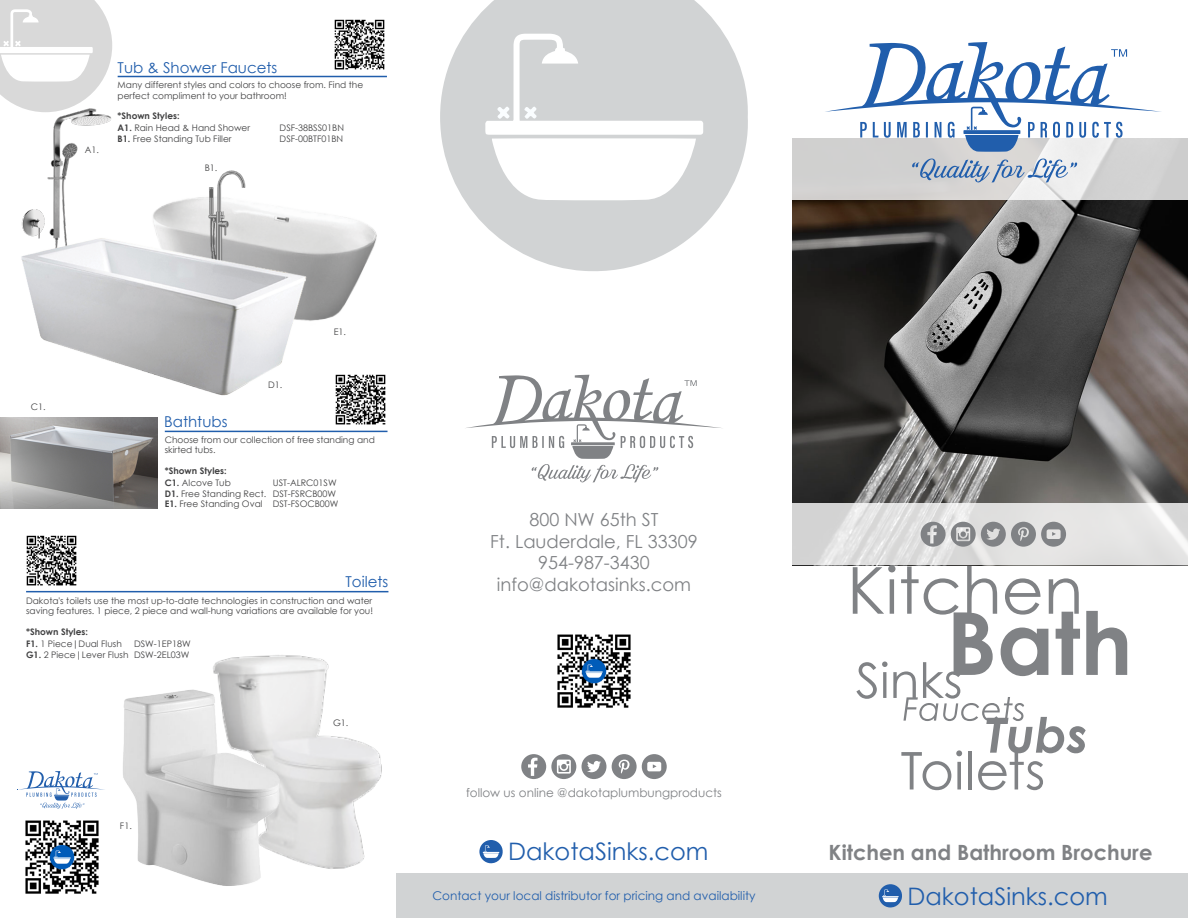
<style>
.page{position:relative;width:1188px;height:918px;background:#fff}
.page>*{position:absolute;margin:0;border:0;box-sizing:border-box;transform-origin:0 0}
.t1{font:24.15px "Century Gothic";color:#215eac}
.t2{font:700 21px "Century Gothic";color:#808285}
.t3{font:18px/21.6px "Century Gothic";color:#808285;text-align:center}
.t4{font:15px "Century Gothic";color:#215eac}
.t5{font:12px "Century Gothic";color:#215eac}
.t6{font:12px "Century Gothic";color:#808285}
.t7{font:9px/10.8px "Century Gothic";color:#414142}
.t8{font:700 9px/12.3px "Century Gothic";color:#414142}
.s1{font-weight:700}
.s2{font-weight:400}
</style>
<div class="page">
<svg style="left:0;top:0;width:112px;height:108px"></svg>
<img style="left:21px;top:104px;width:91px;height:126px">
<img style="left:311px;top:214px;width:66px;height:106px">
<img style="left:153px;top:170px;width:158px;height:60px">
<img style="left:21px;top:230px;width:297px;height:166px">
<div style="left:396px;top:874px;width:792px;height:44px;background:#d1d3d4"></div>
<img style="left:0;top:418px;width:157px;height:91px">
<img style="left:213px;top:655px;width:169px;height:214px">
<img style="left:123px;top:683px;width:181px;height:203px">
<hr style="left:26px;top:591px;width:362px;height:1px;background:#215eac">
<img style="left:26px;top:535px;width:51px;height:51px">
<hr style="left:118px;top:76px;width:269px;height:1px;background:#215eac">
<img style="left:334px;top:19px;width:51px;height:51px">
<svg style="left:18px;top:771px;width:87px;height:38px"></svg>
<img style="left:25px;top:820px;width:74px;height:74px">
<hr style="left:165px;top:431px;width:223px;height:1px;background:#215eac">
<img style="left:335px;top:374px;width:51px;height:51px">
<svg style="left:466px;top:375px;width:255px;height:108px"></svg>
<img style="left:792px;top:200px;width:396px;height:303px">
<svg style="left:879px;top:884px;width:23px;height:24px"></svg>
<svg style="left:479px;top:840px;width:24px;height:24px"></svg>
<svg style="left:792px;top:138px;width:396px;height:62px;background:#d5d5d4"></svg>
<svg style="left:792px;top:503px;width:396px;height:62px;background:#e1e1e0"></svg>
<svg style="left:440px;top:0;width:308px;height:271px;fill:#d1d3d4"></svg>
<svg style="left:485px;top:34px;width:218px;height:167px"></svg>
<svg style="left:582px;top:754px;width:24px;height:25px"></svg>
<svg style="left:612px;top:754px;width:55px;height:25px"></svg>
<svg style="left:521px;top:754px;width:55px;height:25px"></svg>
<svg style="left:921px;top:522px;width:145px;height:25px;background:#aeafb0"></svg>
<img style="left:557px;top:634px;width:74px;height:74px">
<svg style="left:853px;top:565px;width:274px;height:225px"></svg>
<svg style="left:824px;top:42px;width:338px;height:110px"></svg>
<svg style="left:912px;top:158px;width:165px;height:25px;background:#b5c1d0"></svg>
<p class="t7" style="left:85px;top:144px;width:16px">A1.</p>
<h3 class="t4" style="left:118px;top:57px;width:161px">Tub &amp; Shower Faucets</h3>
<p class="t7" style="left:118px;top:79px;width:247px">Many different styles and colors to choose from. Find the perfect compliment to your bathroom!</p>
<p class="t7" style="left:118px;top:109px;width:134px;line-height:12.3px"><span class="s1">*Shown Styles:<br>A1.</span> Rain Head &amp; Hand Shower</p>
<p class="t7" style="left:280px;top:122px;width:66px">DSF-38BSS01BN</p>
<p class="t7" style="left:118px;top:133px;width:115px"><span class="s1">B1.</span> Free Standing Tub Filler</p>
<p class="t7" style="left:280px;top:133px;width:65px">DSF-00BTF01BN</p>
<p class="t7" style="left:205px;top:162px;width:14px">B1.</p>
<p class="t7" style="left:31px;top:401px;width:16px">C1.</p>
<h3 class="t4" style="left:164px;top:412px;width:65px">Bathtubs</h3>
<p class="t7" style="left:268px;top:379px;width:16px">D1.</p>
<p class="t7" style="left:334px;top:326px;width:14px">E1.</p>
<p class="t7" style="left:165px;top:434px;width:212px">Choose from our collection of free standing and skirted tubs.</p>
<p class="t8" style="left:165px;top:464px;width:68px">*Shown Styles:<br>C1. <span class="s2">Alcove Tub</span></p>
<p class="t7" style="left:165px;top:477px;width:175px;text-indent:108px">UST-ALRC01SW<br><span class="s1">D1.</span> Free Standing Rect. DST-FSRCB00W<br><span class="s1">E1.</span> Free Standing Oval DST-FSOCB00W</p>
<h3 class="t4" style="left:346px;top:571px;width:44px">Toilets</h3>
<p class="t7" style="left:26px;top:595px;width:349px">Dakota's toilets use the most up-to-date technologies in construction and water saving features. 1 piece, 2 piece and wall-hung variations are available for you!</p>
<p class="t8" style="left:26px;top:625px;width:97px">*Shown Styles:<br>F1. <span class="s2">1 Piece|Dual Flush</span></p>
<p class="t7" style="left:26px;top:638px;width:166px;text-align:right">DSW-1EP18W<br><span class="s1">G1.</span> 2 Piece|Lever Flush DSW-2EL03W</p>
<p class="t7" style="left:120px;top:820px;width:13px">F1.</p>
<p class="t7" style="left:333px;top:717px;width:17px">G1.</p>
<h3 class="t3" style="left:490px;top:508px;width:209px">800 NW 65th ST<br>Ft. Lauderdale, FL 33309<br>954-987-3430 info@dakotasinks.com</h3>
<h3 class="t6" style="left:466px;top:784px;width:257px">follow us online @dakotaplumbungproducts</h3>
<h1 class="t1" style="left:508px;top:835px;width:202px">DakotaSinks.com</h1>
<h3 class="t5" style="left:432px;top:888px;width:325px">Contact your local distributor for pricing and availability</h3>
<h2 class="t2" style="left:829px;top:836px;width:325px">Kitchen and Bathroom Brochure</h2>
<h1 class="t1" style="left:908px;top:879px;width:202px">DakotaSinks.com</h1>
</div>
